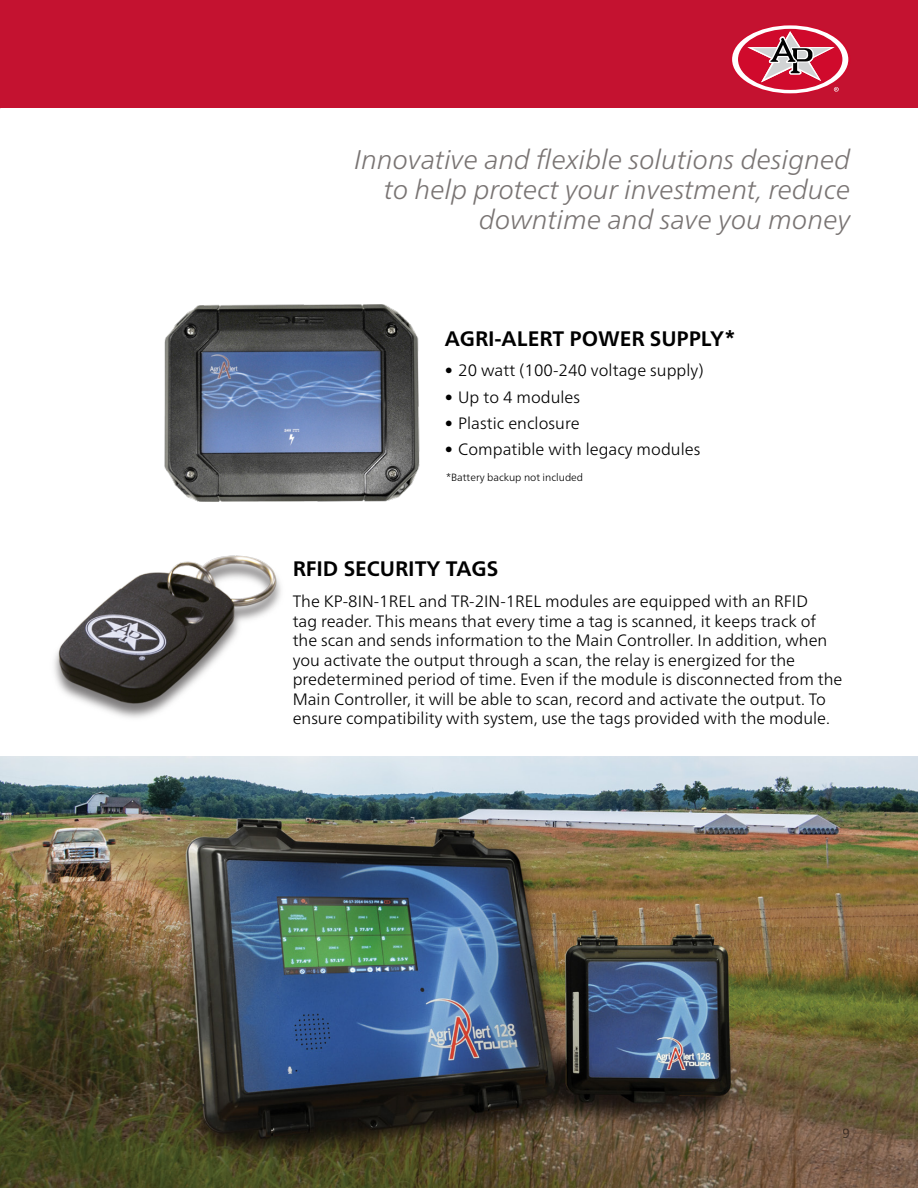
<style>
.page{position:relative;width:918px;height:1188px;background:#fff}
.page>*{position:absolute;margin:0;border:0;box-sizing:border-box;transform-origin:0 0}
.t1{font:italic 300 27px/30px "Frutiger Neue LTW1 G";color:#797473;text-align:right}
.t2{font:700 21px "Frutiger Neue LTW1 G";color:#000}
.t3{font:300 16.5px/19.5px "Frutiger Neue LTW1 G";color:#000}
.t4{font:13.5px "Frutiger Neue LTW1 G";color:#000}
.t5{font:300 10.5px "Frutiger Neue LTW1 G";color:#000}
</style>
<div class="page">
<div style="left:0;top:0;width:918px;height:108px;background:#c41230"></div>
<svg style="left:730px;top:24px;width:120px;height:71px"></svg>
<svg style="left:732px;top:25px;width:116px;height:68px"></svg>
<div style="left:738px;top:29px;width:104px;height:61px;background:#d00a2c;border-radius:50%"></div>
<svg style="left:747px;top:31px;width:92px;height:61px"></svg>
<img style="left:0;top:756px;width:918px;height:432px">
<img style="left:54px;top:555px;width:227px;height:163px">
<img style="left:164px;top:304px;width:256px;height:198px">
<h1 class="t1" style="left:355px;top:145px;width:497px">Innovative and flexible solutions designed to help protect your investment, reduce downtime and save you money</h1>
<p class="t2" style="left:445px;top:326px;width:293px">AGRI-ALERT POWER SUPPLY*</p>
<p class="t3" style="left:445px;top:361px;width:260px">• 20 watt (100-240 voltage supply)</p>
<p class="t3" style="left:445px;top:387px;width:137px">• Up to 4 modules</p>
<p class="t3" style="left:445px;top:413px;width:136px">• Plastic enclosure</p>
<p class="t3" style="left:445px;top:440px;width:257px">• Compatible with legacy modules</p>
<p class="t5" style="left:446px;top:471px;width:139px">*Battery backup not included</p>
<p class="t2" style="left:293px;top:556px;width:207px">RFID SECURITY TAGS</p>
<p class="t3" style="left:293px;top:591px;width:551px">The KP-8IN-1REL and TR-2IN-1REL modules are equipped with an RFID<br>tag reader. This means that every time a tag is scanned, it keeps track of the scan and sends information to the Main Controller. In addition, when you activate the output through a scan, the relay is energized for the predetermined period of time. Even if the module is disconnected from the Main Controller, it will be able to scan, record and activate the output. To ensure compatibility with system, use the tags provided with the module.</p>
<p class="t4" style="left:843px;top:1125px;width:9px">9</p>
</div>
